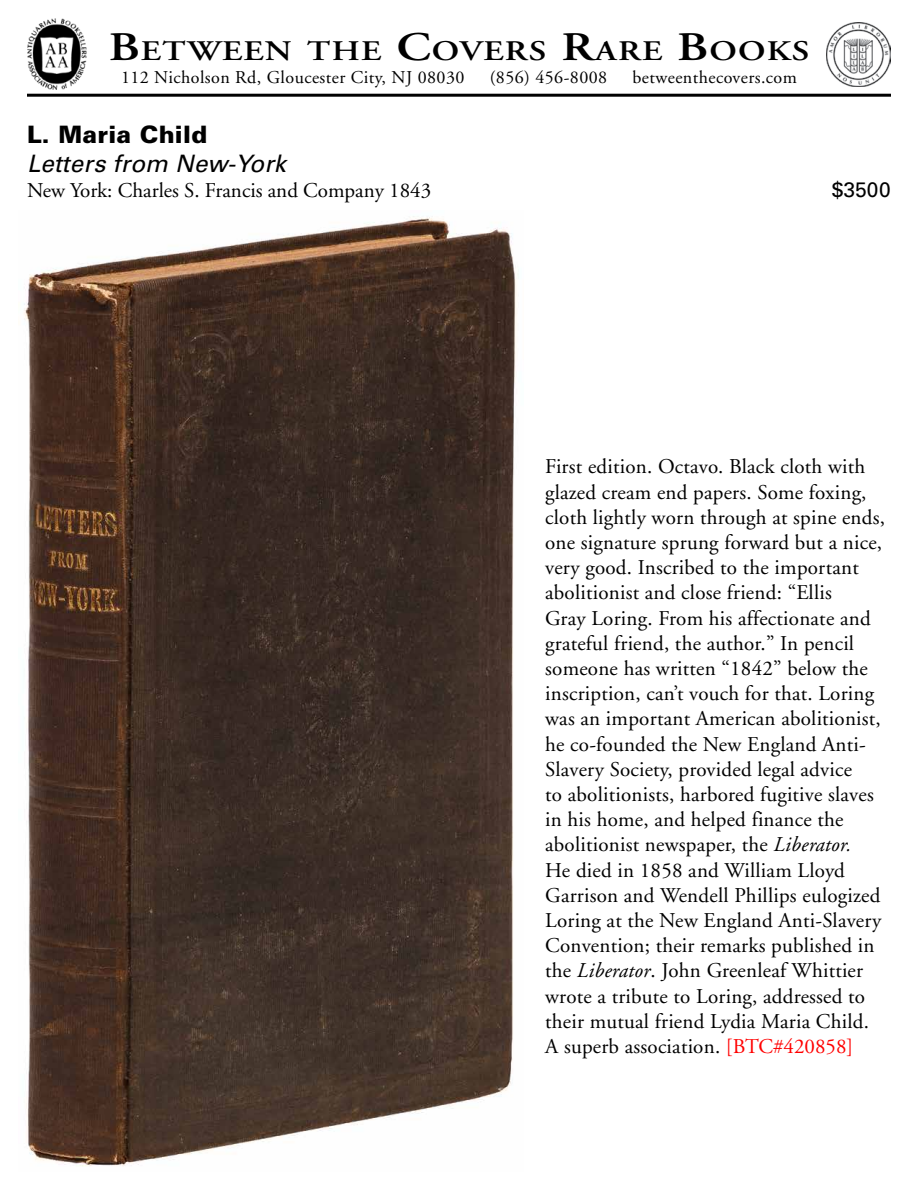
<style>
.page{position:relative;width:918px;height:1188px;background:#fff}
.page>*{position:absolute;margin:0;border:0;box-sizing:border-box;transform-origin:0 0}
.t1{font:600 28.35px "Adobe Garamond";letter-spacing:.035em;color:#000;scale:1.22 1}
.t2{font:italic 24px "Univers";letter-spacing:.01em;color:#000}
.t3{font:900 24px "Univers";letter-spacing:.01em;color:#000}
.t4{font:21px/25.2px "Adobe Garamond";letter-spacing:.01em;color:#000}
.t5{font:21px "Univers";color:#000}
.t6{font:18px "Adobe Garamond";letter-spacing:.025em;color:#000}
.s1{font-size:40.5px}
.s2{font-style:italic}
.s3{color:#f00}
</style>
<div class="page">
<img style="left:24px;top:216px;width:493px;height:951px">
<img style="left:826px;top:22px;width:65px;height:65px">
<img style="left:27px;top:19px;width:60px;height:71px">
<hr style="left:27px;top:94px;width:864px;height:3px;background:#000">
<h1 class="t1" style="left:109px;top:35px;width:576px"><span class="s1">B</span>ETWEEN THE <span class="s1">C</span>OVERS <span class="s1">R</span>ARE <span class="s1">B</span>OOKS</h1>
<p class="t6" style="left:121px;top:67px;width:345px">112 Nicholson Rd, Gloucester City, NJ 08030</p>
<p class="t6" style="left:490px;top:67px;width:119px">(856) 456-8008</p>
<p class="t6" style="left:633px;top:67px;width:166px">betweenthecovers.com</p>
<p class="t3" style="left:27px;top:119px;width:182px">L. Maria Child</p>
<p class="t2" style="left:27px;top:149px;width:260px">Letters from New-York</p>
<p class="t4" style="left:27px;top:178px;width:406px">New York: Charles S. Francis and Company 1843</p>
<p class="t5" style="left:832px;top:177px;width:61px">$3500</p>
<p class="t4" style="left:545px;top:455px;width:341px">First edition. Octavo. Black cloth with glazed cream end papers. Some foxing, cloth lightly worn through at spine ends, one signature sprung forward but a nice, very good. Inscribed to the important abolitionist and close friend: “Ellis<br>Gray Loring. From his affectionate and grateful friend, the author.” In pencil someone has written “1842” below the inscription, can’t vouch for that. Loring was an important American abolitionist, he co-founded the New England Anti-Slavery Society, provided legal advice<br>to abolitionists, harbored fugitive slaves in his home, and helped finance the abolitionist newspaper, the <span class="s2">Liberator.<br></span>He died in 1858 and William Lloyd Garrison and Wendell Phillips eulogized Loring at the New England Anti-Slavery Convention; their remarks published in the <span class="s2">Liberator</span>. John Greenleaf Whittier wrote a tribute to Loring, addressed to their mutual friend Lydia Maria Child.<br>A superb association. <span class="s3">[BTC#420858]</span></p>
</div>
